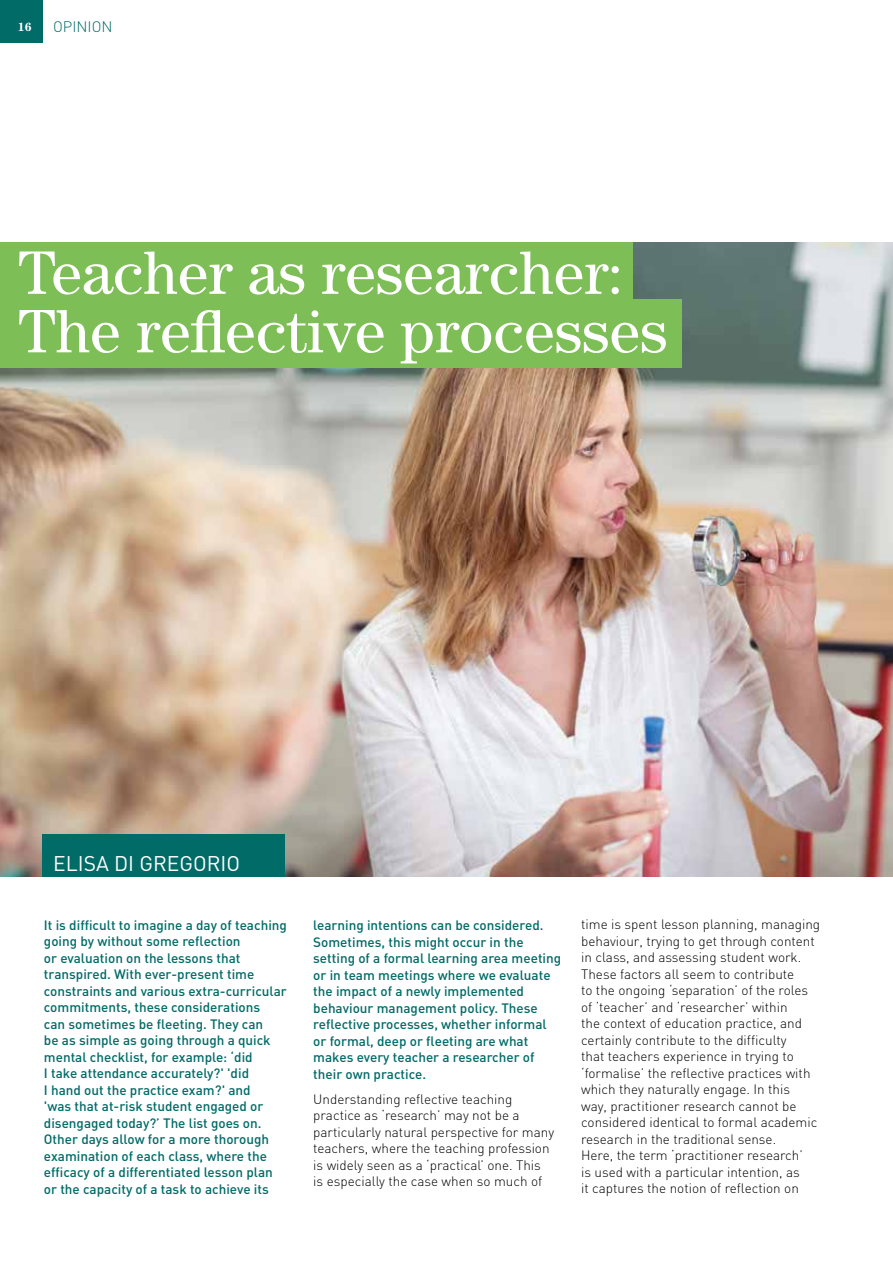
<style>
.page{position:relative;width:893px;height:1263px;background:#fff}
.page>*{position:absolute;margin:0;border:0;box-sizing:border-box;transform-origin:0 0}
.t1{font:61.5px/58.5px "Century";color:#fff}
.t2{font:21px "DIN";color:#fff}
.t3{font:300 15px "DIN";color:#006b67}
.t4{font:500 13.5px/16.5px "DIN";color:#006b67}
.t5{font:300 13.5px/16.5px "DIN";color:#000}
.t6{font:700 12px "Century";color:#fff}
</style>
<div class="page">
<img style="left:0;top:242px;width:893px;height:635px">
<div style="left:42px;top:834px;width:243px;height:43px;background:#006b67"></div>
<div style="left:0;top:0;width:43px;height:43px;background:#006b67"></div>
<div style="left:0;top:242px;width:632px;height:72px;background:#7ebe56"></div>
<div style="left:0;top:299px;width:682px;height:69px;background:#7ebe56"></div>
<p class="t6" style="left:18px;top:20px;width:15px">16</p>
<p class="t3" style="left:53px;top:17px;width:61px">OPINION</p>
<h1 class="t1" style="left:18px;top:242px;width:651px">Teacher as researcher:<br>The reflective processes</h1>
<h2 class="t2" style="left:53px;top:851px;width:188px">ELISA DI GREGORIO</h2>
<p class="t4" style="left:44px;top:916px;width:245px">It is difficult to imagine a day of teaching going by without some reflection<br>or evaluation on the lessons that transpired. With ever-present time constraints and various extra-curricular commitments, these considerations<br>can sometimes be fleeting. They can<br>be as simple as going through a quick mental checklist, for example: ‘did<br>I take attendance accurately?' 'did<br>I hand out the practice exam?' and<br>'was that at-risk student engaged or disengaged today?’ The list goes on.<br>Other days allow for a more thorough examination of each class, where the efficacy of a differentiated lesson plan or the capacity of a task to achieve its</p>
<p class="t5" style="left:581px;top:916px;width:240px">time is spent lesson planning, managing behaviour, trying to get through content in class, and assessing student work.<br>These factors all seem to contribute<br>to the ongoing ‘separation’ of the roles of ‘teacher’ and ‘researcher’ within<br>the context of education practice, and certainly contribute to the difficulty<br>that teachers experience in trying to ‘formalise’ the reflective practices with which they naturally engage. In this<br>way, practitioner research cannot be considered identical to formal academic research in the traditional sense.<br>Here, the term ‘practitioner research’<br>is used with a particular intention, as<br>it captures the notion of reflection on</p>
<p class="t4" style="left:313px;top:917px;width:249px">learning intentions can be considered.<br>Sometimes, this might occur in the setting of a formal learning area meeting or in team meetings where we evaluate the impact of a newly implemented behaviour management policy. These reflective processes, whether informal or formal, deep or fleeting are what makes every teacher a researcher of their own practice.</p>
<p class="t5" style="left:313px;top:1090px;width:242px">Understanding reflective teaching practice as ‘research’ may not be a particularly natural perspective for many teachers, where the teaching profession is widely seen as a ‘practical’ one. This is especially the case when so much of</p>
</div>
